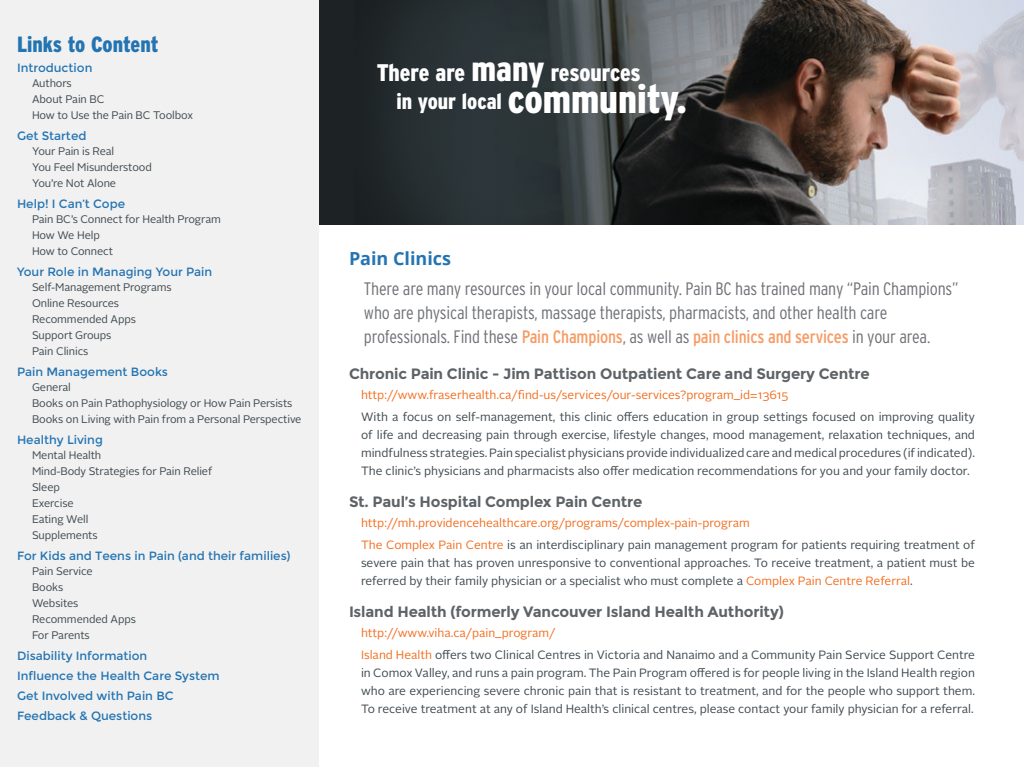
<style>
.page{position:relative;width:1024px;height:768px;background:#fff}
.page>*{position:absolute;margin:0;border:0;box-sizing:border-box;transform-origin:0 0}
.t1{font:900 condensed 24px "Interstate";letter-spacing:-.005em;color:#fff}
.t2{font:900 condensed 22px "Interstate";color:#fff}
.t3{font:900 condensed 22px "Interstate";color:#2474b2}
.t4{font:300 condensed 18px/24px "Interstate";letter-spacing:-.01em;color:#6d7075}
.t5{font:700 18px "Open Sans";color:#2474b2}
.t6{font:700 15px "Montserrat";letter-spacing:-.01em;color:#5e6368}
.t7{font:12px/18px "Alright Sans";color:#414b51;text-align:justify}
.t8{font:12px/22px "Alright Sans";color:#f36f21}
.t9{font:12px/20px "Montserrat";color:#2474b2}
.t10{font:11px/16px "Alright Sans";letter-spacing:-.01em;color:#414b51}
.s1{font-size:35px}
.s2{font-size:40px}
.s3{font-weight:400;color:#f79b64}
.s4{color:#414b51}
.s5{color:#f36f21}
</style>
<div class="page">
<div style="left:0;top:0;width:320px;height:768px;background:#f1f1f1"></div>
<img style="left:320px;top:0;width:704px;height:225px">
<h2 class="t3" style="left:17px;top:32px;width:143px">Links to Content</h2>
<p class="t9" style="left:17px;top:58px;width:77px">Introduction</p>
<p class="t10" style="left:32px;top:75px;width:163px">Authors<br>About Pain BC<br>How to Use the Pain BC Toolbox</p>
<p class="t9" style="left:17px;top:126px;width:71px">Get Started</p>
<p class="t10" style="left:32px;top:143px;width:121px">Your Pain is Real<br>You Feel Misunderstood<br>You’re Not Alone</p>
<p class="t9" style="left:17px;top:194px;width:110px">Help! I Can’t Cope</p>
<p class="t10" style="left:32px;top:211px;width:190px">Pain BC’s Connect for Health Program<br>How We Help<br>How to Connect</p>
<p class="t9" style="left:17px;top:262px;width:197px">Your Role in Managing Your Pain</p>
<p class="t10" style="left:32px;top:279px;width:141px">Self-Management Programs<br>Online Resources<br>Recommended Apps<br>Support Groups<br>Pain Clinics</p>
<p class="t9" style="left:17px;top:362px;width:153px">Pain Management Books</p>
<p class="t10" style="left:32px;top:379px;width:271px">General<br>Books on Pain Pathophysiology or How Pain Persists<br>Books on Living with Pain from a Personal Perspective</p>
<p class="t9" style="left:17px;top:430px;width:87px">Healthy Living</p>
<p class="t10" style="left:32px;top:447px;width:182px">Mental Health<br>Mind-Body Strategies for Pain Relief<br>Sleep<br>Exercise<br>Eating Well<br>Supplements</p>
<p class="t9" style="left:17px;top:546px;width:275px">For Kids and Teens in Pain (and their families)</p>
<p class="t10" style="left:32px;top:563px;width:105px">Pain Service<br>Books<br>Websites<br>Recommended Apps<br>For Parents</p>
<p class="t9" style="left:17px;top:646px;width:204px">Disability Information<br>Influence the Health Care System<br>Get Involved with Pain BC<br>Feedback &amp; Questions</p>
<h1 class="t1" style="left:377px;top:59px;width:265px">There are <span class="s1">many</span> resources</h1>
<h2 class="t2" style="left:396px;top:89px;width:292px">in your local <span class="s2">community.</span></h2>
<h3 class="t5" style="left:349px;top:246px;width:104px">Pain Clinics</h3>
<p class="t4" style="left:364px;top:276px;width:596px">There are many resources in your local community. Pain BC has trained many “Pain Champions” who are physical therapists, massage therapists, pharmacists, and other health care professionals. Find these <span class="s3">Pain Champions</span>, as well as <span class="s3">pain clinics and services</span> in your area.</p>
<p class="t6" style="left:349px;top:365px;width:522px">Chronic Pain Clinic - Jim Pattison Outpatient Care and Surgery Centre</p>
<p class="t8" style="left:361px;top:384px;width:429px">http://www.fraserhealth.ca/find-us/services/our-services?program_id=13615</p>
<p class="t7" style="left:361px;top:408px;width:616px">With a focus on self-management, this clinic offers education in group settings focused on improving quality of life and decreasing pain through exercise, lifestyle changes, mood management, relaxation techniques, and mindfulness strategies. Pain specialist physicians provide individualized care and medical procedures (if indicated).<br>The clinic’s physicians and pharmacists also offer medication recommendations for you and your family doctor.</p>
<p class="t6" style="left:349px;top:493px;width:295px">St. Paul’s Hospital Complex Pain Centre</p>
<p class="t8" style="left:361px;top:512px;width:616px">http://mh.providencehealthcare.org/programs/complex-pain-program<br>The Complex Pain Centre <span class="s4">is an interdisciplinary pain management program for patients requiring treatment of</span></p>
<p class="t7" style="left:361px;top:554px;width:615px">severe pain that has proven unresponsive to conventional approaches. To receive treatment, a patient must be referred by their family physician or a specialist who must complete a <span class="s5">Complex Pain Centre Referral</span>.</p>
<p class="t6" style="left:349px;top:603px;width:437px">Island Health (formerly Vancouver Island Health Authority)</p>
<p class="t7" style="left:361px;top:622px;width:616px;line-height:22px"><span class="s5">http://www.viha.ca/pain_program/<br>Island Health</span> offers two Clinical Centres in Victoria and Nanaimo and a Community Pain Service Support Centre</p>
<p class="t7" style="left:361px;top:664px;width:616px">in Comox Valley, and runs a pain program. The Pain Program offered is for people living in the Island Health region who are experiencing severe chronic pain that is resistant to treatment, and for the people who support them.<br>To receive treatment at any of Island Health’s clinical centres, please contact your family physician for a referral.</p>
</div>
